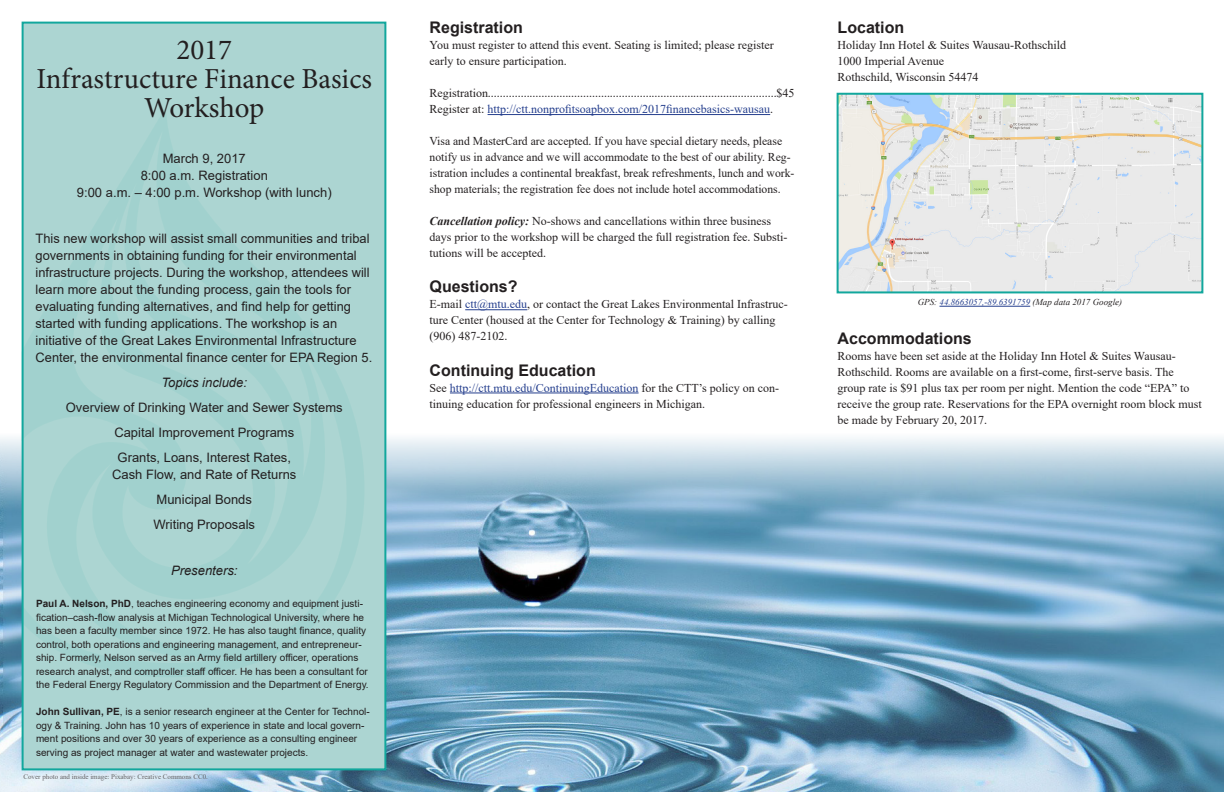
<style>
.page{position:relative;width:1224px;height:792px;background:#fff}
.page>*{position:absolute;margin:0;border:0;box-sizing:border-box;transform-origin:0 0}
.t1{font:29px/29px "Minion Pro";color:#231f20;text-align:center}
.t2{font:700 16px "Arial";color:#231f20}
.t3{font:13px/17px "Arial";color:#231f20;text-align:center}
.t4{font:italic 13px "Arial";color:#231f20}
.t5{font:12px/16px "Times New Roman";color:#231f20}
.t6{font:10px/13.5px "Arial";color:#231f20}
.t7{font:italic 9px "Times New Roman";color:#231f20}
.t8{font:7px "Times New Roman";color:#636366}
.s1{font-weight:700}
.s2{color:#253f8e}
.s3{font-weight:700;font-style:italic}
</style>
<div class="page">
<img style="left:0;top:511px;width:1224px;height:281px">
<svg style="left:0;top:382px;width:1224px;height:129px"></svg>
<div style="left:22px;top:22px;width:364px;height:748px;background:#acd5d2;border:2px solid #12a79d"></div>
<svg style="left:22px;top:107px;width:342px;height:570px"></svg>
<hr style="left:940px;top:306px;width:90px;height:1px;background:#253f8e">
<hr style="left:488px;top:114px;width:282px;height:1px;background:#253f8e">
<hr style="left:465px;top:309px;width:62px;height:1px;background:#253f8e">
<hr style="left:450px;top:393px;width:189px;height:1px;background:#253f8e">
<img style="left:840px;top:96px;width:360px;height:194px">
<div style="left:837px;top:93px;width:366px;height:200px;border:2px solid #12a79d"></div>
<h1 class="t1" style="left:37px;top:35px;width:337px">2017<br>Infrastructure Finance Basics<br>Workshop</h1>
<p class="t3" style="left:77px;top:149px;width:256px">March 9, 2017<br>8:00 a.m. Registration<br>9:00 a.m. – 4:00 p.m. Workshop (with lunch)</p>
<p class="t3" style="left:36px;top:229px;width:338px;text-align:left">This new workshop will assist small communities and tribal governments in obtaining funding for their environmental infrastructure projects. During the workshop, attendees will learn more about the funding process, gain the tools for evaluating funding alternatives, and find help for getting started with funding applications. The workshop is an initiative of the Great Lakes Environmental Infrastructure Center, the environmental finance center for EPA Region 5.</p>
<p class="t4" style="left:162px;top:374px;width:87px">Topics include:</p>
<p class="t3" style="left:66px;top:394px;width:278px;line-height:25px">Overview of Drinking Water and Sewer Systems<br>Capital Improvement Programs<br>Grants, Loans, Interest Rates,</p>
<p class="t3" style="left:112px;top:461px;width:186px;line-height:25px">Cash Flow, and Rate of Returns<br>Municipal Bonds<br>Writing Proposals</p>
<p class="t4" style="left:171px;top:562px;width:68px">Presenters:</p>
<p class="t6" style="left:36px;top:597px;width:334px"><span class="s1">Paul A. Nelson, PhD</span>, teaches engineering economy and equipment justi&shy;fication–cash-flow analysis at Michigan Technological University, where he has been a faculty member since 1972. He has also taught finance, quality control, both operations and engineering management, and entrepreneur&shy;ship. Formerly, Nelson served as an Army field artillery officer, operations research analyst, and comptroller staff officer. He has been a consultant for the Federal Energy Regulatory Commission and the Department of Energy.</p>
<p class="t6" style="left:36px;top:705px;width:335px"><span class="s1">John Sullivan, PE</span>, is a senior research engineer at the Center for Technol&shy;ogy &amp; Training. John has 10 years of experience in state and local govern&shy;ment positions and over 30 years of experience as a consulting engineer serving as project manager at water and wastewater projects.</p>
<p class="t8" style="left:23px;top:771px;width:186px">Cover photo and inside image: Pixabay: Creative Commons CC0.</p>
<h2 class="t2" style="left:430px;top:16px;width:95px">Registration</h2>
<p class="t5" style="left:430px;top:37px;width:346px">You must register to attend this event. Seating is limited; please register early to ensure participation.</p>
<p class="t5" style="left:430px;top:85px;width:367px">Registration.................................................................................................$45<br>Register at: <span class="s2">http://ctt.nonprofitsoapbox.com/2017financebasics-wausau</span>.</p>
<p class="t5" style="left:430px;top:133px;width:366px">Visa and MasterCard are accepted. If you have special dietary needs, please notify us in advance and we will accommodate to the best of our ability. Reg&shy;istration includes a continental breakfast, break refreshments, lunch and work&shy;shop materials; the registration fee does not include hotel accommodations.</p>
<p class="t5" style="left:430px;top:213px;width:360px"><span class="s3">Cancellation policy:</span> No-shows and cancellations within three business days prior to the workshop will be charged the full registration fee. Substi&shy;tutions will be accepted.</p>
<h2 class="t2" style="left:430px;top:276px;width:90px">Questions?</h2>
<p class="t5" style="left:430px;top:296px;width:360px">E-mail <span class="s2">ctt@mtu.edu</span>, or contact the Great Lakes Environmental Infrastruc&shy;ture Center (housed at the Center for Technology &amp; Training) by calling (906) 487-2102.</p>
<h2 class="t2" style="left:430px;top:359px;width:168px">Continuing Education</h2>
<p class="t5" style="left:430px;top:379px;width:351px">See <span class="s2">http://ctt.mtu.edu/ContinuingEducation</span> for the CTT’s policy on con&shy;tinuing education for professional engineers in Michigan.</p>
<h2 class="t2" style="left:838px;top:16px;width:68px">Location</h2>
<p class="t5" style="left:838px;top:37px;width:230px">Holiday Inn Hotel &amp; Suites Wausau-Rothschild<br>1000 Imperial Avenue<br>Rothschild, Wisconsin 54474</p>
<p class="t7" style="left:918px;top:296px;width:206px">GPS: <span class="s2">44.8663057,-89.6391759</span> (Map data 2017 Google)</p>
<h2 class="t2" style="left:838px;top:327px;width:136px">Accommodations</h2>
<p class="t5" style="left:838px;top:347px;width:366px">Rooms have been set aside at the Holiday Inn Hotel &amp; Suites Wausau-Rothschild. Rooms are available on a first-come, first-serve basis. The group rate is $91 plus tax per room per night. Mention the code “EPA” to receive the group rate. Reservations for the EPA overnight room block must be made by February 20, 2017.</p>
</div>
